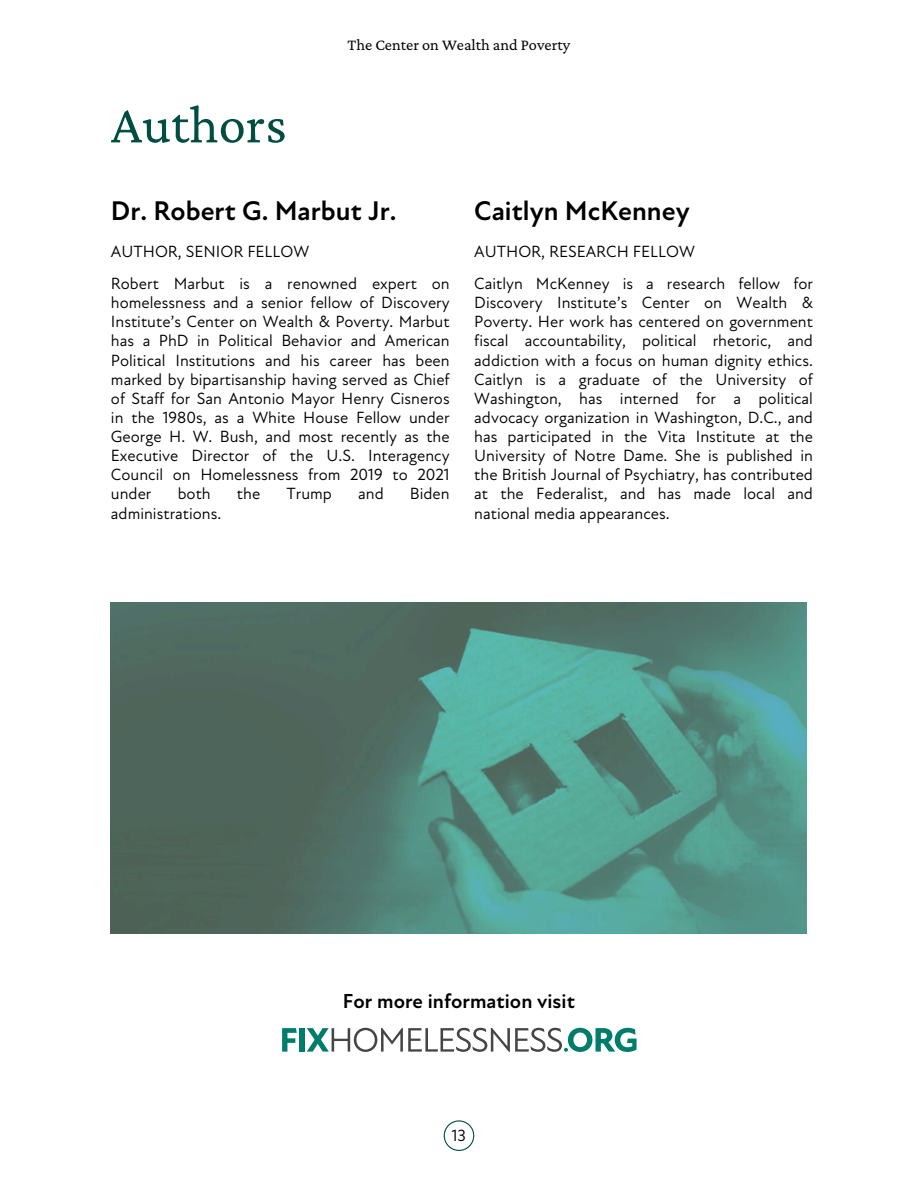
<style>
.page{position:relative;width:918px;height:1188px;background:#fff}
.page>*{position:absolute;margin:0;border:0;box-sizing:border-box;transform-origin:0 0}
.t1{font:54.75px "Crimson Pro";color:#004d41}
.t2{font:700 27.45px "New Atten";color:#000}
.t3{font:700 20.55px "New Atten";color:#000}
.t4{font:16.5px/19.2px "New Atten";color:#000;text-align:justify}
.t5{font:16.2px "Crimson Pro";color:#000}
</style>
<div class="page">
<svg style="left:282px;top:1028px;width:15px;height:24px"></svg>
<div style="left:299px;top:1028px;width:6px;height:24px;background:#007d6a"></div>
<svg style="left:307px;top:1028px;width:330px;height:24px"></svg>
<svg style="left:444px;top:1120px;width:30px;height:31px"></svg>
<img style="left:111px;top:602px;width:696px;height:331px">
<p class="t1" style="left:111px;top:93px;width:177px">Authors</p>
<p class="t5" style="left:348px;top:35px;width:224px">The Center on Wealth and Poverty</p>
<h2 class="t2" style="left:111px;top:195px;width:287px">Dr. Robert G. Marbut Jr.</h2>
<h4 class="t4" style="left:111px;top:242px;width:200px">AUTHOR, SENIOR FELLOW</h4>
<p class="t4" style="left:111px;top:274px;width:340px">Robert Marbut is a renowned expert on homelessness and a senior fellow of Discovery Institute’s Center on Wealth &amp; Poverty. Marbut has a PhD in Political Behavior and American Political Institutions and his career has been marked by bipartisanship having served as Chief of Staff for San Antonio Mayor Henry Cisneros in the 1980s, as a White House Fellow under George H. W. Bush, and most recently as the Executive Director of the U.S. Interagency Council on Homelessness from 2019 to 2021 under</p>
<p class="t4" style="left:178px;top:484px;width:35px">both</p>
<p class="t4" style="left:237px;top:484px;width:25px">the</p>
<p class="t4" style="left:287px;top:484px;width:47px">Trump</p>
<p class="t4" style="left:358px;top:484px;width:27px">and</p>
<p class="t4" style="left:410px;top:484px;width:41px">Biden</p>
<p class="t4" style="left:111px;top:503px;width:112px">administrations.</p>
<h2 class="t2" style="left:474px;top:195px;width:217px">Caitlyn McKenney</h2>
<h4 class="t4" style="left:474px;top:242px;width:222px">AUTHOR, RESEARCH FELLOW</h4>
<p class="t4" style="left:474px;top:274px;width:340px">Caitlyn McKenney is a research fellow for Discovery Institute’s Center on Wealth &amp; Poverty. Her work has centered on government fiscal accountability, political rhetoric, and addiction with a focus on human dignity ethics.<br>Caitlyn is a graduate of the University of Washington, has interned for a political advocacy organization in Washington, D.C., and has participated in the Vita Institute at the University of Notre Dame. She is published in the British Journal of Psychiatry, has contributed at the Federalist, and has made local and national media appearances.</p>
<h1 class="t3" style="left:343px;top:989px;width:234px">For more information visit</h1>
<h3 class="t4" style="left:452px;top:1126px;width:16px">13</h3>
</div>
